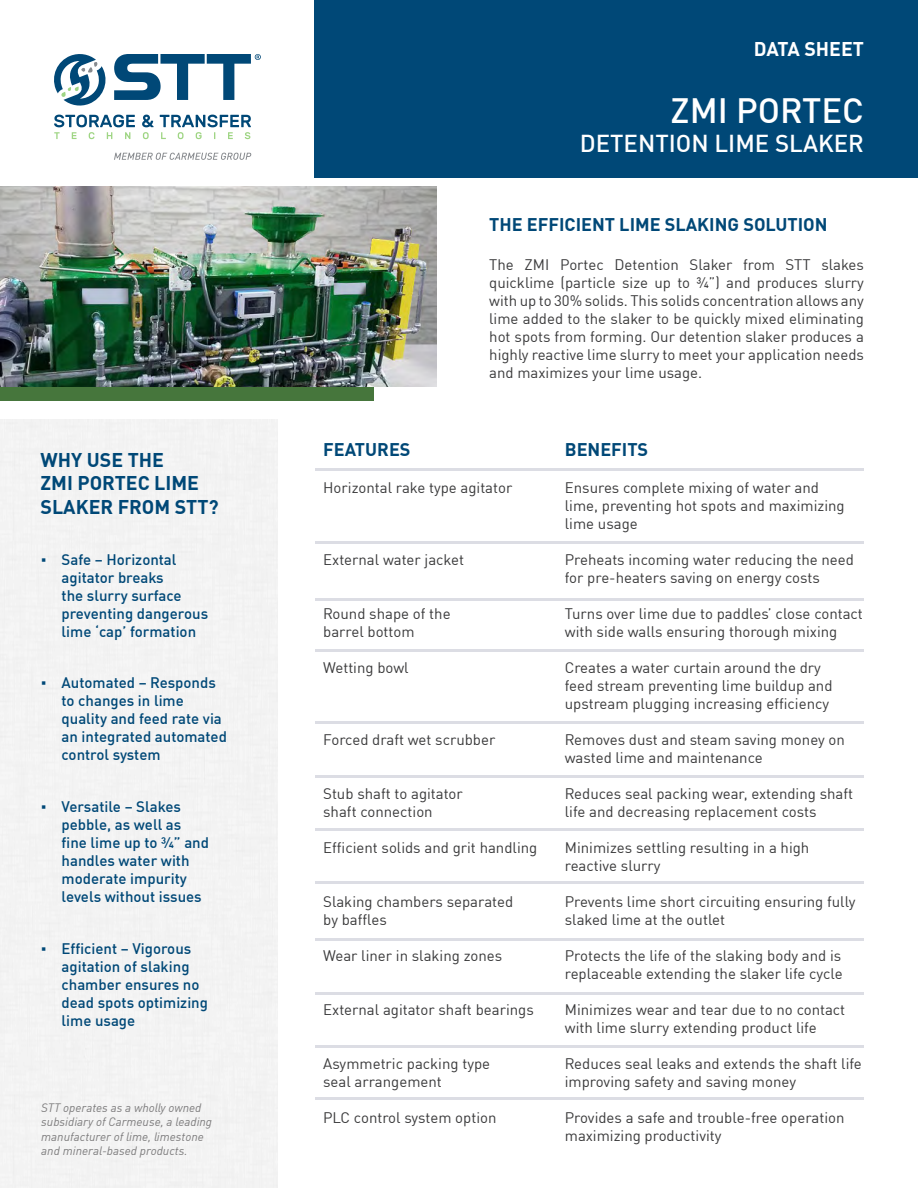
<style>
.page{position:relative;width:918px;height:1188px;background:#fff}
.page>*{position:absolute;margin:0;border:0;box-sizing:border-box;transform-origin:0 0}
.t1{font:500 34.5px "DIN Offc";color:#fff}
.t2{font:500 24px "DIN Offc";color:#fff}
.t3{font:700 19.5px/23.4px "DIN Offc";color:#004877}
.t4{font:700 19.5px "DIN Offc";color:#fff}
.t5{font:700 18px "DIN Offc";color:#004877}
.t6{font:15px/18px "DIN Offc";color:#3a3a3b}
.t7{font:500 15px/18px "DIN Offc";color:#004877}
.t8{font:italic 12px/14.4px "DIN Offc";color:#7d7c7d}
.s1{font-family:"Arial";font-weight:400}
</style>
<div class="page">
<div style="left:0;top:362px;width:374px;height:38px;background:#46763c"></div>
<div style="left:314px;top:0;width:604px;height:177px;background:#004877"></div>
<img style="left:0;top:186px;width:437px;height:201px">
<hr style="left:315px;top:542px;width:549px;height:2px;background:#dcdde4">
<hr style="left:315px;top:828px;width:549px;height:2px;background:#dcdde4">
<hr style="left:315px;top:598px;width:549px;height:2px;background:#dcdde4">
<hr style="left:315px;top:469px;width:549px;height:2px;background:#dcdde4">
<hr style="left:315px;top:722px;width:549px;height:2px;background:#dcdde4">
<hr style="left:315px;top:649px;width:549px;height:2px;background:#dcdde4">
<hr style="left:315px;top:881px;width:549px;height:2px;background:#dcdde4">
<hr style="left:315px;top:776px;width:549px;height:2px;background:#dcdde4">
<hr style="left:315px;top:1045px;width:549px;height:2px;background:#dcdde4">
<hr style="left:315px;top:938px;width:549px;height:3px;background:#dcdde4">
<hr style="left:315px;top:1098px;width:549px;height:2px;background:#dcdde4">
<hr style="left:315px;top:992px;width:549px;height:2px;background:#dcdde4">
<svg style="left:54px;top:115px;width:197px;height:24px"></svg>
<svg style="left:114px;top:153px;width:137px;height:7px"></svg>
<svg style="left:54px;top:54px;width:207px;height:52px"></svg>
<h3 class="t3" style="left:41px;top:447px;width:180px">WHY USE THE<br>ZMI PORTEC LIME<br>SLAKER FROM STT?</h3>
<p class="t7" style="left:62px;top:550px;width:148px;text-indent:-20px"><span class="s1">▪</span> Safe – Horizontal agitator breaks<br>the slurry surface preventing dangerous lime ‘cap’ formation</p>
<p class="t7" style="left:62px;top:673px;width:167px;text-indent:-20px"><span class="s1">▪</span> Automated – Responds to changes in lime quality and feed rate via an integrated automated control system</p>
<p class="t7" style="left:62px;top:797px;width:149px;text-indent:-20px"><span class="s1">▪</span> Versatile – Slakes pebble, as well as fine lime up to ¾” and handles water with moderate impurity levels without issues</p>
<p class="t7" style="left:62px;top:939px;width:148px;text-indent:-20px"><span class="s1">▪</span> Efficient – Vigorous agitation of slaking chamber ensures no dead spots optimizing lime usage</p>
<p class="t8" style="left:41px;top:1100px;width:172px">STT operates as a wholly owned subsidiary of Carmeuse, a leading manufacturer of lime, limestone and mineral-based products.</p>
<h3 class="t4" style="left:754px;top:36px;width:112px">DATA SHEET</h3>
<h1 class="t1" style="left:671px;top:89px;width:195px">ZMI PORTEC</h1>
<h2 class="t2" style="left:580px;top:128px;width:286px">DETENTION LIME SLAKER</h2>
<p class="t5" style="left:489px;top:213px;width:340px">THE EFFICIENT LIME SLAKING SOLUTION</p>
<p class="t6" style="left:489px;top:256px;width:376px;text-align:justify">The ZMI Portec Detention Slaker from STT slakes quicklime (particle size up to ¾”) and produces slurry with up to 30% solids. This solids concentration allows any lime added to the slaker to be quickly mixed eliminating hot spots from forming. Our detention slaker produces a highly reactive lime slurry to meet your application needs and maximizes your lime usage.</p>
<p class="t5" style="left:323px;top:438px;width:89px">FEATURES</p>
<p class="t5" style="left:565px;top:438px;width:85px">BENEFITS</p>
<p class="t6" style="left:323px;top:478px;width:191px">Horizontal rake type agitator</p>
<p class="t6" style="left:323px;top:550px;width:142px">External water jacket</p>
<p class="t6" style="left:323px;top:604px;width:129px">Round shape of the barrel bottom</p>
<p class="t6" style="left:323px;top:658px;width:87px">Wetting bowl</p>
<p class="t6" style="left:323px;top:730px;width:174px">Forced draft wet scrubber</p>
<p class="t6" style="left:323px;top:784px;width:141px">Stub shaft to agitator shaft connection</p>
<p class="t6" style="left:323px;top:838px;width:216px">Efficient solids and grit handling</p>
<p class="t6" style="left:323px;top:892px;width:192px">Slaking chambers separated by baffles</p>
<p class="t6" style="left:323px;top:946px;width:181px">Wear liner in slaking zones</p>
<p class="t6" style="left:323px;top:1000px;width:212px">External agitator shaft bearings</p>
<p class="t6" style="left:323px;top:1054px;width:168px">Asymmetric packing type seal arrangement</p>
<p class="t6" style="left:323px;top:1108px;width:175px">PLC control system option</p>
<p class="t6" style="left:565px;top:478px;width:281px">Ensures complete mixing of water and lime, preventing hot spots and maximizing lime usage</p>
<p class="t6" style="left:565px;top:550px;width:291px">Preheats incoming water reducing the need for pre-heaters saving on energy costs</p>
<p class="t6" style="left:565px;top:604px;width:300px">Turns over lime due to paddles’ close contact with side walls ensuring thorough mixing</p>
<p class="t6" style="left:565px;top:658px;width:269px">Creates a water curtain around the dry feed stream preventing lime buildup and upstream plugging increasing efficiency</p>
<p class="t6" style="left:565px;top:730px;width:282px">Removes dust and steam saving money on wasted lime and maintenance</p>
<p class="t6" style="left:565px;top:784px;width:290px">Reduces seal packing wear, extending shaft life and decreasing replacement costs</p>
<p class="t6" style="left:565px;top:838px;width:246px">Minimizes settling resulting in a high reactive slurry</p>
<p class="t6" style="left:565px;top:892px;width:292px">Prevents lime short circuiting ensuring fully slaked lime at the outlet</p>
<p class="t6" style="left:565px;top:946px;width:279px">Protects the life of the slaking body and is replaceable extending the slaker life cycle</p>
<p class="t6" style="left:565px;top:1000px;width:282px">Minimizes wear and tear due to no contact with lime slurry extending product life</p>
<p class="t6" style="left:565px;top:1054px;width:299px">Reduces seal leaks and extends the shaft life improving safety and saving money</p>
<p class="t6" style="left:565px;top:1108px;width:281px">Provides a safe and trouble-free operation maximizing productivity</p>
</div>
